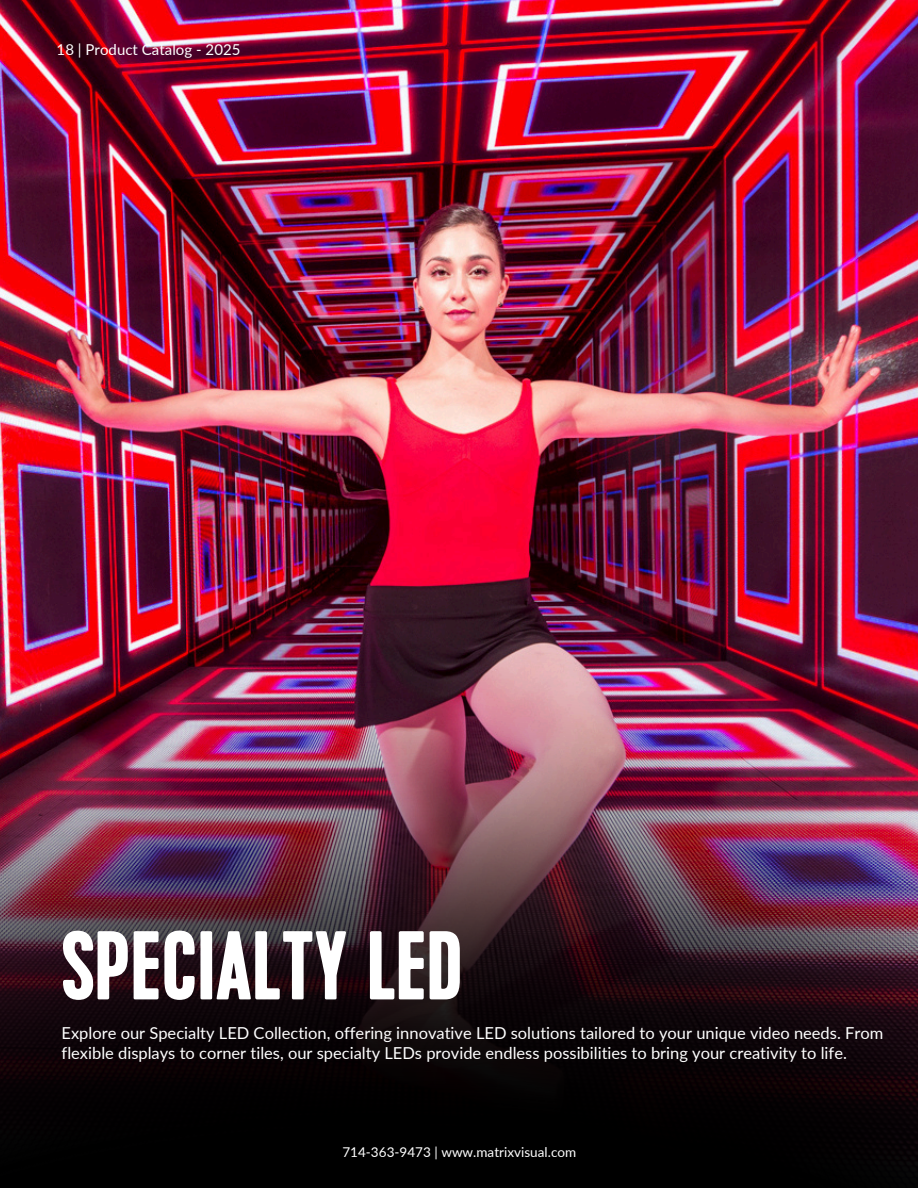
<style>
.page{position:relative;width:918px;height:1188px;background:#fff}
.page>*{position:absolute;margin:0;border:0;box-sizing:border-box;transform-origin:0 0}
.t1{font:700 97.5px "Kapra";color:#fff}
.t2{font:16.5px/20.2px "Lato";color:#fff}
.t3{font:15px "Lato";color:#fff}
.t4{font:13.5px "Lato";color:#fff}
</style>
<div class="page">
<img style="left:0;top:0;width:918px;height:645px">
<img style="left:0;top:645px;width:918px;height:543px">
<h1 class="t3" style="left:57px;top:40px;width:185px">18 | Product Catalog - 2025</h1>
<p class="t1" style="left:62px;top:926px;width:403px">SPECIALTY LED</p>
<p class="t2" style="left:62px;top:1022px;width:823px">Explore our Specialty LED Collection, offering innovative LED solutions tailored to your unique video needs. From flexible displays to corner tiles, our specialty LEDs provide endless possibilities to bring your creativity to life.</p>
<h2 class="t4" style="left:342px;top:1144px;width:235px">714-363-9473 | www.matrixvisual.com</h2>
</div>
